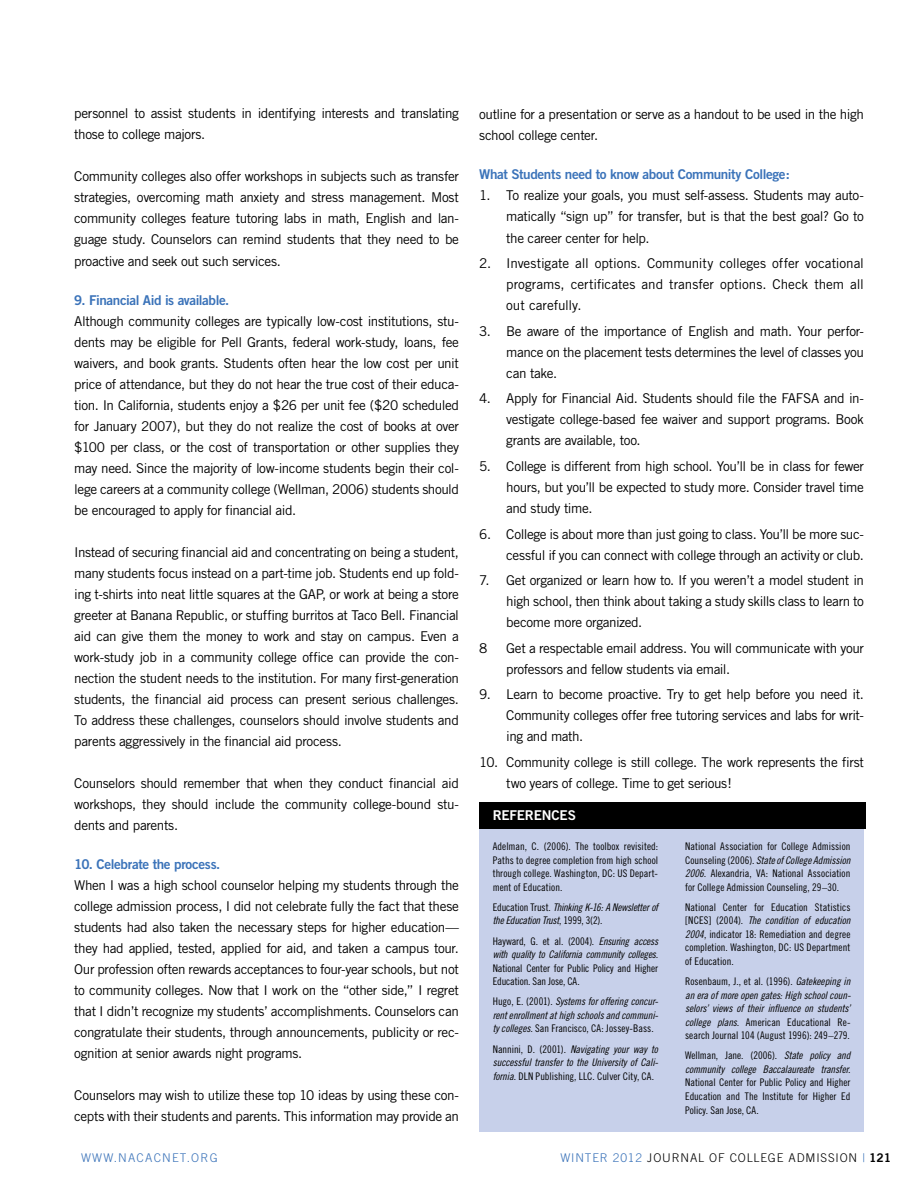
<style>
.page{position:relative;width:918px;height:1188px;background:#fff}
.page>*{position:absolute;margin:0;border:0;box-sizing:border-box;transform-origin:0 0}
.t1{font:13.5px/21px "Trade Gothic";letter-spacing:-.03em;color:#000;text-align:justify}
.t2{font:13.5px "Trade Gothic Bold Two";letter-spacing:-.03em;color:#3b73b9}
.t3{font:13.5px "Trade Gothic Bold Two";letter-spacing:-.015em;color:#fff}
.t4{font:300 12px "Trade Gothic";letter-spacing:.07em;color:#000}
.t5{font:300 12px "Trade Gothic";letter-spacing:.1em;color:#3b73b9}
.t6{font:10.5px/13.5px "Trade Gothic LT Std Cn 18";color:#000;text-align:justify}
.t7{font:10.5px/13.5px "Trade Gothic LT Std Cn 18 Obl";letter-spacing:-.01em;color:#000}
.s1{font-family:"Trade Gothic LT Std Cn 18"}
.s2{font-family:"Trade Gothic LT Std Cn 18 Obl"}
.s3{color:#3b73b9}
.s4{font-family:"Trade Gothic Bold Two";font-weight:400}
</style>
<div class="page">
<div style="left:479px;top:829px;width:385px;height:303px;background:#c7d0ea"></div>
<div style="left:479px;top:802px;width:387px;height:27px;background:#000"></div>
<p class="t1" style="left:74px;top:103px;width:386px">personnel to assist students in identifying interests and translating those to college majors.</p>
<p class="t1" style="left:74px;top:166px;width:386px">Community colleges also offer workshops in subjects such as transfer strategies, overcoming math anxiety and stress management. Most community colleges feature tutoring labs in math, English and lan&shy;guage study. Counselors can remind students that they need to be proactive and seek out such services.</p>
<p class="t2" style="left:74px;top:291px;width:157px">9. Financial Aid is available.</p>
<p class="t1" style="left:74px;top:310px;width:386px">Although community colleges are typically low-cost institutions, stu&shy;dents may be eligible for Pell Grants, federal work-study, loans, fee waivers, and book grants. Students often hear the low cost per unit price of attendance, but they do not hear the true cost of their educa&shy;tion. In California, students enjoy a $26 per unit fee ($20 scheduled for January 2007), but they do not realize the cost of books at over $100 per class, or the cost of transportation or other supplies they may need. Since the majority of low-income students begin their col&shy;lege careers at a community college (Wellman, 2006) students should be encouraged to apply for financial aid.</p>
<p class="t1" style="left:74px;top:541px;width:386px">Instead of securing financial aid and concentrating on being a student, many students focus instead on a part-time job. Students end up fold&shy;ing t-shirts into neat little squares at the GAP, or work at being a store greeter at Banana Republic, or stuffing burritos at Taco Bell. Financial aid can give them the money to work and stay on campus. Even a work-study job in a community college office can provide the con&shy;nection the student needs to the institution. For many first-generation students, the financial aid process can present serious challenges.<br>To address these challenges, counselors should involve students and parents aggressively in the financial aid process.</p>
<p class="t1" style="left:74px;top:772px;width:386px">Counselors should remember that when they conduct financial aid workshops, they should include the community college-bound stu&shy;dents and parents.</p>
<p class="t2" style="left:74px;top:855px;width:148px">10. Celebrate the process.</p>
<p class="t1" style="left:74px;top:874px;width:386px">When I was a high school counselor helping my students through the college admission process, I did not celebrate fully the fact that these students had also taken the necessary steps for higher education— they had applied, tested, applied for aid, and taken a campus tour.<br>Our profession often rewards acceptances to four-year schools, but not to community colleges. Now that I work on the “other side,” I regret that I didn’t recognize my students’ accomplishments. Counselors can congratulate their students, through announcements, publicity or rec&shy;ognition at senior awards night programs.</p>
<p class="t1" style="left:74px;top:1084px;width:386px">Counselors may wish to utilize these top 10 ideas by using these con&shy;cepts with their students and parents. This information may provide an</p>
<p class="t1" style="left:479px;top:104px;width:386px">outline for a presentation or serve as a handout to be used in the high school college center.</p>
<p class="t2" style="left:479px;top:166px;width:312px">What Students need to know about Community College:</p>
<p class="t1" style="left:506px;top:185px;width:359px;text-indent:-27px">1. To realize your goals, you must self-assess. Students may auto&shy;matically “sign up” for transfer, but is that the best goal? Go to the career center for help.</p>
<p class="t1" style="left:506px;top:253px;width:359px;text-indent:-27px">2. Investigate all options. Community colleges offer vocational programs, certificates and transfer options. Check them all out carefully.</p>
<p class="t1" style="left:506px;top:320px;width:359px;text-indent:-27px">3. Be aware of the importance of English and math. Your perfor&shy;mance on the placement tests determines the level of classes you can take.</p>
<p class="t1" style="left:506px;top:388px;width:359px;text-indent:-27px">4. Apply for Financial Aid. Students should file the FAFSA and in&shy;vestigate college-based fee waiver and support programs. Book grants are available, too.</p>
<p class="t1" style="left:506px;top:455px;width:359px;text-indent:-27px">5. College is different from high school. You’ll be in class for fewer hours, but you’ll be expected to study more. Consider travel time and study time.</p>
<p class="t1" style="left:479px;top:523px;width:386px;text-align:right">6. College is about more than just going to class. You’ll be more suc&shy;cessful if you can connect with college through an activity or club.</p>
<p class="t1" style="left:506px;top:570px;width:359px;text-indent:-27px">7. Get organized or learn how to. If you weren’t a model student in high school, then think about taking a study skills class to learn to become more organized.</p>
<p class="t1" style="left:479px;top:637px;width:10px">8</p>
<p class="t1" style="left:506px;top:637px;width:359px">Get a respectable email address. You will communicate with your professors and fellow students via email.</p>
<p class="t1" style="left:506px;top:684px;width:359px;text-indent:-27px">9. Learn to become proactive. Try to get help before you need it.<br>Community colleges offer free tutoring services and labs for writ&shy;ing and math.</p>
<p class="t1" style="left:506px;top:751px;width:359px;text-indent:-27px">10. Community college is still college. The work represents the first two years of college. Time to get serious!</p>
<p class="t3" style="left:493px;top:807px;width:85px">REFERENCES</p>
<p class="t6" style="left:493px;top:840px;width:167px">Adelman, C. (2006). The toolbox revisited:<br>Paths to degree completion from high school through college. Washington, DC: US Depart&shy;ment of Education.</p>
<p class="t7" style="left:493px;top:901px;width:167px"><span class="s1">Education Trust.</span> Thinking K-16: A Newsletter of the Education Trust<span class="s1">, 1999, 3(2).</span></p>
<p class="t6" style="left:493px;top:934px;width:167px">Hayward, G. et al. (2004). <span class="s2">Ensuring access</span></p>
<p class="t7" style="left:493px;top:948px;width:167px">with quality to California community colleges.</p>
<p class="t6" style="left:493px;top:961px;width:167px">National Center for Public Policy and Higher<br>Education. San Jose, CA.</p>
<p class="t7" style="left:493px;top:995px;width:167px"><span class="s1">Hugo, E. (2001).</span> Systems for offering concur&shy;rent enrollment at high schools and communi-</p>
<p class="t6" style="left:493px;top:1022px;width:163px"><span class="s2">ty colleges.</span> San Francisco, CA: Jossey-Bass.</p>
<p class="t7" style="left:493px;top:1042px;width:167px"><span class="s1">Nannini, D. (2001).</span> Navigating your way to successful transfer to the University of Cali-</p>
<p class="t6" style="left:493px;top:1069px;width:163px"><span class="s2">fornia</span>. DLN Publishing, LLC. Culver City, CA.</p>
<p class="t6" style="left:685px;top:840px;width:167px">National Association for College Admission</p>
<p class="t7" style="left:685px;top:853px;width:167px"><span class="s1">Counseling (2006).</span> State of College Admission</p>
<p class="t6" style="left:685px;top:867px;width:167px"><span class="s2">2006.</span> Alexandria, VA: National Association for College Admission Counseling, 29–30.</p>
<p class="t6" style="left:685px;top:900px;width:167px">National Center for Education Statistics</p>
<p class="t7" style="left:685px;top:914px;width:167px"><span class="s1">[NCES] (2004).</span> The condition of education</p>
<p class="t6" style="left:685px;top:927px;width:167px"><span class="s2">2004</span>, indicator 18: Remediation and degree completion. Washington, DC: US Department of Education.</p>
<p class="t6" style="left:685px;top:975px;width:167px">Rosenbaum, J., et al. (1996). <span class="s2">Gatekeeping in</span></p>
<p class="t7" style="left:685px;top:988px;width:167px">an era of more open gates: High school coun&shy;selors’ views of their influence on students’</p>
<p class="t6" style="left:685px;top:1015px;width:167px"><span class="s2">college plans.</span> American Educational Re&shy;search Journal 104 (August 1996): 249–279.</p>
<p class="t6" style="left:685px;top:1049px;width:167px">Wellman, Jane. (2006). <span class="s2">State policy and</span></p>
<p class="t7" style="left:685px;top:1063px;width:167px">community college Baccalaureate transfer.</p>
<p class="t6" style="left:685px;top:1076px;width:167px">National Center for Public Policy and Higher Education and The Institute for Higher Ed Policy. San Jose, CA.</p>
<p class="t5" style="left:81px;top:1151px;width:138px">WWW.NACACNET.ORG</p>
<p class="t4" style="left:560px;top:1151px;width:332px"><span class="s3">WINTER 2012</span> JOURNAL OF COLLEGE ADMISSION <span class="s3">|</span> <span class="s4">121</span></p>
</div>
